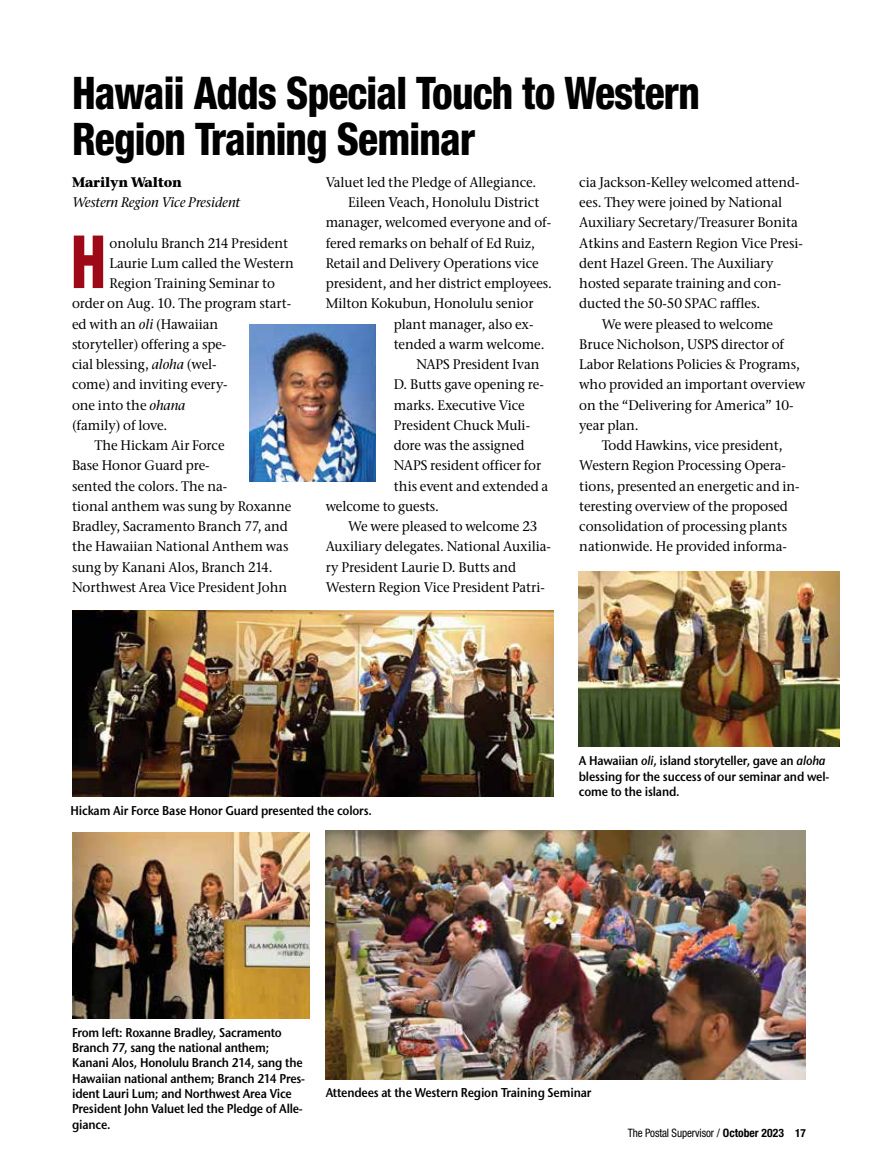
<style>
.page{position:relative;width:878px;height:1168px;background:#fff}
.page>*{position:absolute;margin:0;border:0;box-sizing:border-box;transform-origin:0 0}
.t1{font:800 condensed 73.5px "Helvetica Neue LT Pro";color:#9e0917;scale:.85 1}
.t2{font:800 condensed 45px/46.5px "Helvetica Neue LT Pro";letter-spacing:-.02em;color:#000;scale:.92 1}
.t3{font:500 13.8px "Stone Serif ITC Pro";letter-spacing:-.005em;color:#000;scale:.96 1}
.t4{font:italic 500 13.8px "Stone Serif ITC Pro";letter-spacing:-.005em;color:#000;scale:.96 1}
.t5{font:700 13.8px "Stone Serif ITC Pro";letter-spacing:-.02em;color:#000;scale:.96 1}
.t6{font:600 12.75px/15.5px "Stone Sans ITC Pro";letter-spacing:-.015em;color:#000;scale:.9 1}
.t7{font:condensed 11.7px "Helvetica Neue LT Pro";letter-spacing:-.01em;color:#000;scale:.95 1}
.s1{font-style:italic}
.s2{font-weight:700}
.s3{font-weight:700;font-size:11.25px}
</style>
<div class="page">
<img style="left:250px;top:325px;width:126px;height:156px">
<img style="left:72px;top:610px;width:482px;height:186px">
<img style="left:72px;top:832px;width:238px;height:186px">
<img style="left:579px;top:572px;width:260px;height:175px">
<img style="left:326px;top:830px;width:480px;height:249px">
<h2 class="t2" style="left:72px;top:69px;width:684px">Hawaii Adds Special Touch to Western<br>Region Training Seminar</h2>
<p class="t5" style="left:72px;top:173px;width:116px">Marilyn Walton</p>
<p class="t4" style="left:72px;top:194px;width:176px">Western Region Vice President</p>
<p class="t3" style="left:109px;top:234px;width:187px">onolulu Branch 214 President</p>
<p class="t3" style="left:109px;top:255px;width:193px">Laurie Lum called the Western</p>
<p class="t3" style="left:109px;top:275px;width:174px">Region Training Seminar to</p>
<p class="t3" style="left:72px;top:295px;width:230px">order on Aug. 10. The program start-</p>
<p class="t3" style="left:72px;top:315px;width:154px">ed with an <span class="s1">oli</span> (Hawaiian</p>
<p class="t3" style="left:72px;top:336px;width:162px">storyteller) offering a spe-</p>
<p class="t3" style="left:72px;top:356px;width:152px">cial blessing, <span class="s1">aloha</span> (wel-</p>
<p class="t3" style="left:72px;top:376px;width:164px">come) and inviting every-</p>
<p class="t3" style="left:72px;top:396px;width:120px">one into the <span class="s1">ohana</span></p>
<p class="t3" style="left:72px;top:417px;width:101px">(family) of love.</p>
<p class="t3" style="left:94px;top:437px;width:137px">The Hickam Air Force</p>
<p class="t3" style="left:72px;top:457px;width:145px">Base Honor Guard pre-</p>
<p class="t3" style="left:72px;top:477px;width:163px">sented the colors. The na-</p>
<p class="t3" style="left:72px;top:498px;width:230px">tional anthem was sung by Roxanne</p>
<p class="t3" style="left:72px;top:518px;width:226px">Bradley, Sacramento Branch 77, and</p>
<p class="t3" style="left:72px;top:538px;width:227px">the Hawaiian National Anthem was</p>
<p class="t3" style="left:72px;top:558px;width:210px">sung by Kanani Alos, Branch 214.</p>
<p class="t3" style="left:72px;top:579px;width:226px">Northwest Area Vice President John</p>
<h1 class="t1" style="left:70px;top:217px;width:44px">H</h1>
<p class="t3" style="left:326px;top:174px;width:221px">Valuet led the Pledge of Allegiance.</p>
<p class="t3" style="left:348px;top:194px;width:200px">Eileen Veach, Honolulu District</p>
<p class="t3" style="left:326px;top:214px;width:236px">manager, welcomed everyone and of-</p>
<p class="t3" style="left:326px;top:234px;width:219px">fered remarks on behalf of Ed Ruiz,</p>
<p class="t3" style="left:326px;top:255px;width:223px">Retail and Delivery Operations vice</p>
<p class="t3" style="left:326px;top:275px;width:237px">president, and her district employees.</p>
<p class="t3" style="left:326px;top:295px;width:218px">Milton Kokubun, Honolulu senior</p>
<p class="t3" style="left:394px;top:315px;width:147px">plant manager, also ex-</p>
<p class="t3" style="left:394px;top:336px;width:158px">tended a warm welcome.</p>
<p class="t3" style="left:416px;top:356px;width:130px">NAPS President Ivan</p>
<p class="t3" style="left:394px;top:376px;width:158px">D. Butts gave opening re-</p>
<p class="t3" style="left:394px;top:396px;width:138px">marks. Executive Vice</p>
<p class="t3" style="left:394px;top:417px;width:142px">President Chuck Muli-</p>
<p class="t3" style="left:394px;top:437px;width:138px">dore was the assigned</p>
<p class="t3" style="left:394px;top:457px;width:155px">NAPS resident officer for</p>
<p class="t3" style="left:394px;top:477px;width:162px">this event and extended a</p>
<p class="t3" style="left:325px;top:498px;width:120px">welcome to guests.</p>
<p class="t3" style="left:348px;top:518px;width:199px">We were pleased to welcome 23</p>
<p class="t3" style="left:325px;top:538px;width:236px">Auxiliary delegates. National Auxilia-</p>
<p class="t3" style="left:326px;top:558px;width:200px">ry President Laurie D. Butts and</p>
<p class="t3" style="left:326px;top:579px;width:230px">Western Region Vice President Patri-</p>
<p class="t3" style="left:579px;top:174px;width:231px">cia Jackson-Kelley welcomed attend-</p>
<p class="t3" style="left:579px;top:194px;width:213px">ees. They were joined by National</p>
<p class="t3" style="left:579px;top:214px;width:229px">Auxiliary Secretary/Treasurer Bonita</p>
<p class="t3" style="left:579px;top:234px;width:234px">Atkins and Eastern Region Vice Presi-</p>
<p class="t3" style="left:579px;top:255px;width:204px">dent Hazel Green. The Auxiliary</p>
<p class="t3" style="left:579px;top:275px;width:212px">hosted separate training and con-</p>
<p class="t3" style="left:579px;top:295px;width:190px">ducted the 50-50 SPAC raffles.</p>
<p class="t3" style="left:601px;top:315px;width:180px">We were pleased to welcome</p>
<p class="t3" style="left:579px;top:336px;width:215px">Bruce Nicholson, USPS director of</p>
<p class="t3" style="left:579px;top:356px;width:231px">Labor Relations Policies &amp; Programs,</p>
<p class="t3" style="left:579px;top:376px;width:237px">who provided an important overview</p>
<p class="t3" style="left:579px;top:396px;width:225px">on the “Delivering for America” 10-</p>
<p class="t3" style="left:579px;top:417px;width:63px">year plan.</p>
<p class="t3" style="left:601px;top:437px;width:190px">Todd Hawkins, vice president,</p>
<p class="t3" style="left:579px;top:457px;width:216px">Western Region Processing Opera-</p>
<p class="t3" style="left:579px;top:477px;width:231px">tions, presented an energetic and in-</p>
<p class="t3" style="left:579px;top:498px;width:219px">teresting overview of the proposed</p>
<p class="t3" style="left:579px;top:518px;width:218px">consolidation of processing plants</p>
<p class="t3" style="left:579px;top:538px;width:218px">nationwide. He provided informa-</p>
<p class="t6" style="left:70px;top:802px;width:336px">Hickam Air Force Base Honor Guard presented the colors.</p>
<p class="t6" style="left:579px;top:753px;width:280px">A Hawaiian <span class="s1">oli</span>, island storyteller, gave an <span class="s1">aloha </span>blessing for the success of our seminar and wel&shy;come to the island.</p>
<p class="t6" style="left:72px;top:1024px;width:260px">From left: Roxanne Bradley, Sacramento Branch 77, sang the national anthem; Kanani Alos, Honolulu Branch 214, sang the Hawaiian national anthem; Branch 214 Pres&shy;ident Lauri Lum; and Northwest Area Vice President John Valuet led the Pledge of Alle&shy;giance.</p>
<p class="t6" style="left:326px;top:1085px;width:297px">Attendees at the Western Region Training Seminar</p>
<p class="t7" style="left:628px;top:1126px;width:189px">The Postal Supervisor / <span class="s2">October 2023</span> <span class="s3">17</span></p>
</div>
